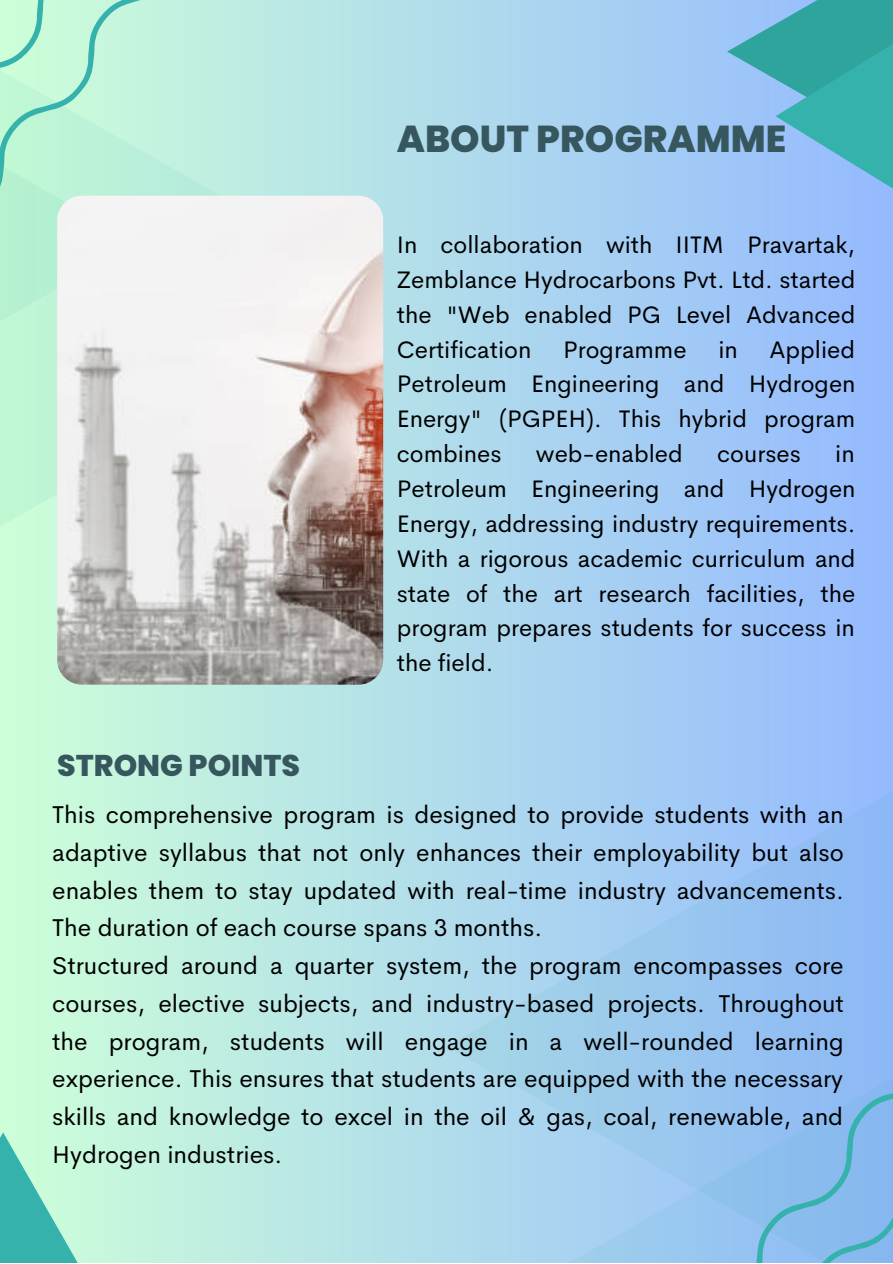
<style>
.page{position:relative;width:893px;height:1264px;background:#fff}
.page>*{position:absolute;margin:0;border:0;box-sizing:border-box;transform-origin:0 0}
.t1{font:800 37.5px "Poppins";color:#37575f}
.t2{font:800 30px "Poppins";color:#37575f}
.t3{font:24.45px/37.8px "Cerebri Sans";color:#000;text-align:justify}
.t4{font:24px/34.8px "Cerebri Sans";color:#000;text-align:justify}
</style>
<div class="page">
<div style="left:0;top:0;width:892px;height:1262px;background:linear-gradient(to right,#cdffd8,#94baff)"></div>
<svg style="left:0;top:79px;width:317px;height:534px;background:#c1f1de"></svg>
<div style="left:0;top:0;width:220px;height:463px;background:#c0f1d5"></div>
<img style="left:57px;top:196px;width:326px;height:488px;border-radius:25px">
<div style="left:446px;top:656px;width:446px;height:606px;background:linear-gradient(to right,#b0dceb,#93b9fd)"></div>
<div style="left:570px;top:872px;width:322px;height:390px;background:linear-gradient(to right,#a3d0ed,#8bb7f6)"></div>
<svg style="left:727px;top:0;width:48px;height:185px;background:#8dbfeb"></svg>
<svg style="left:775px;top:0;width:117px;height:261px;background:#60b3cb"></svg>
<svg style="left:0;top:1132px;width:137px;height:130px;background:#9ce3cd"></svg>
<svg style="left:0;top:0;width:171px;height:256px"></svg>
<svg style="left:679px;top:1057px;width:213px;height:205px;background:#8bbeed"></svg>
<p class="t1" style="left:397px;top:112px;width:391px">ABOUT PROGRAMME</p>
<p class="t2" style="left:57px;top:744px;width:244px">STRONG POINTS</p>
<p class="t4" style="left:397px;top:227px;width:460px">In collaboration with IITM Pravartak, Zemblance Hydrocarbons Pvt. Ltd. started the "Web enabled PG Level Advanced Certification</p>
<p class="t4" style="left:397px;top:332px;width:460px;text-indent:372px">Applied Petroleum Engineering and Hydrogen Energy" (PGPEH). This hybrid program combines</p>
<p class="t4" style="left:563px;top:332px;width:125px">Programme</p>
<p class="t4" style="left:718px;top:332px;width:21px">in</p>
<p class="t4" style="left:536px;top:436px;width:148px">web-enabled</p>
<p class="t4" style="left:717px;top:436px;width:85px">courses</p>
<p class="t4" style="left:397px;top:436px;width:460px;text-indent:438px">in Petroleum Engineering and Hydrogen Energy, addressing industry requirements.<br>With a rigorous academic curriculum and state of the art research facilities, the program prepares students for success in the field.</p>
<p class="t3" style="left:52px;top:795px;width:793px">This comprehensive program is designed to provide students with an adaptive syllabus that not only enhances their employability but also enables them to stay updated with real-time industry advancements.<br>The duration of each course spans 3 months.</p>
<p class="t3" style="left:52px;top:946px;width:793px">Structured around a quarter system, the program encompasses core courses, elective subjects, and industry-based projects. Throughout the program, students will engage in a well-rounded learning experience. This ensures that students are equipped with the necessary skills and knowledge to excel in the oil &amp; gas, coal, renewable, and Hydrogen industries.</p>
</div>
